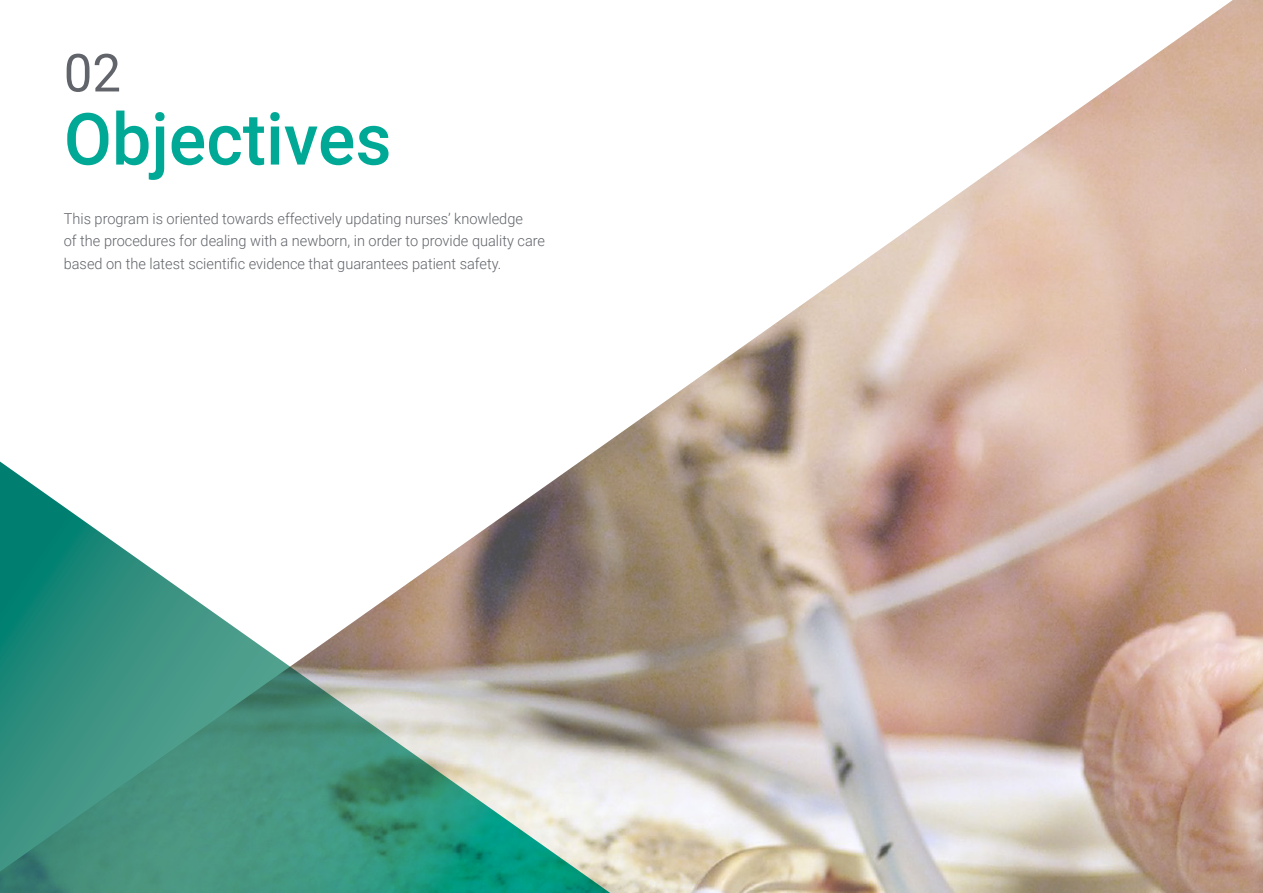
<style>
.page{position:relative;width:1263px;height:893px;background:#fff}
.page>*{position:absolute;margin:0;border:0;box-sizing:border-box;transform-origin:0 0}
.t1{font:500 72px "Roboto";color:#00a996}
.t2{font:52.5px "Roboto";color:#61646a}
.t3{font:300 15px/22.5px "Roboto";color:#61646a}
</style>
<div class="page">
<img style="left:602px;top:0;width:661px;height:893px">
<svg style="left:0;top:446px;width:640px;height:447px"></svg>
<h2 class="t2" style="left:64px;top:36px;width:59px">02</h2>
<h1 class="t1" style="left:64px;top:89px;width:329px">Objectives</h1>
<p class="t3" style="left:64px;top:207px;width:483px">This program is oriented towards effectively updating nurses’ knowledge<br>of the procedures for dealing with a newborn, in order to provide quality care based on the latest scientific evidence that guarantees patient safety.</p>
</div>
